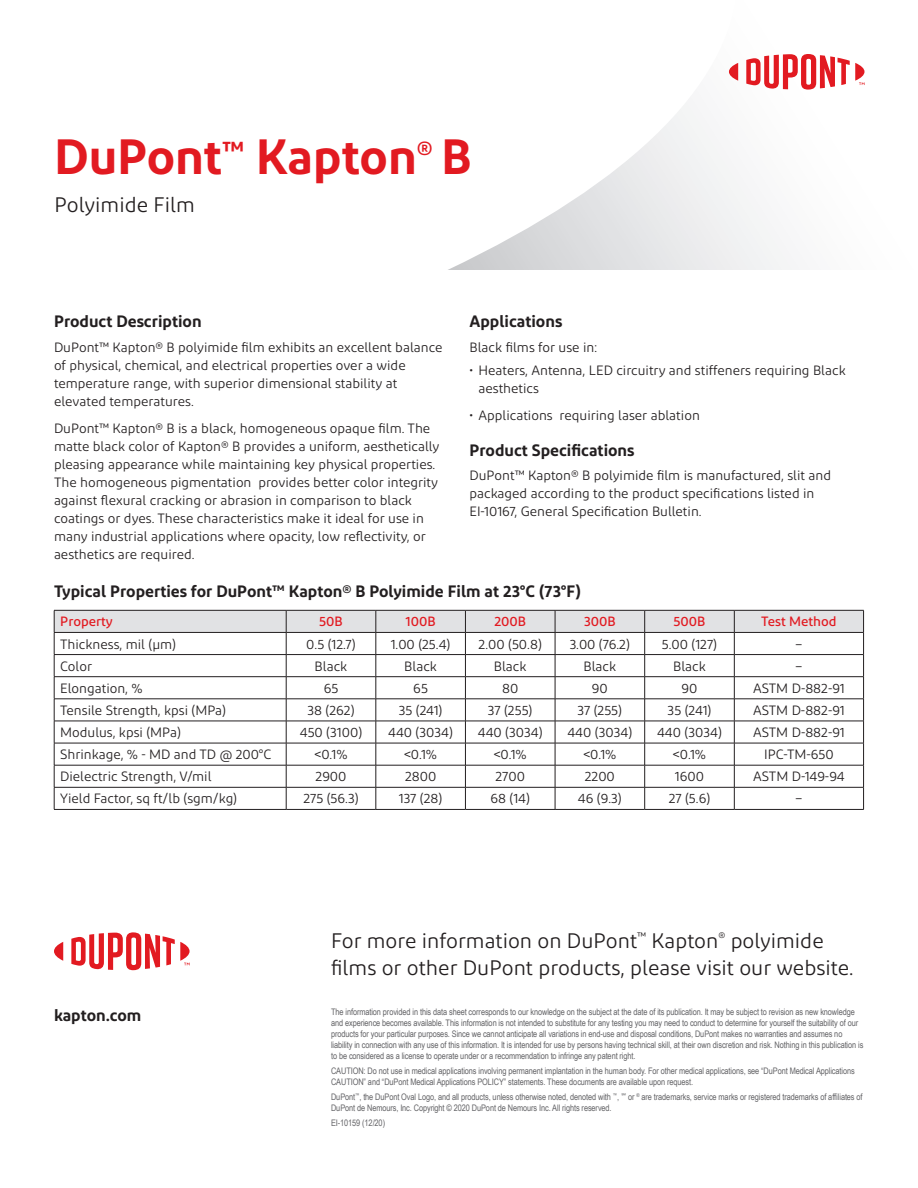
<style>
.page{position:relative;width:918px;height:1188px;background:#fff}
.page>*{position:absolute;margin:0;border:0;box-sizing:border-box;transform-origin:0 0}
.t1{font:600 49.5px "Diodrum";color:#e21a21}
.t2{font:21px/27px "Diodrum";color:#231f20}
.t3{font:600 16.5px "Diodrum";color:#231f20}
.t4{font:13.5px/18px "Diodrum";color:#231f20}
.t5{font:500 13.5px "Diodrum";color:#e21a21}
.t6{font:9px/10.8px "Arial Narrow";letter-spacing:-.01em;color:#636366}
</style>
<div class="page">
<svg style="left:54px;top:610px;width:810px;height:199px"></svg>
<hr style="left:54px;top:809px;width:232px;height:1px;background:#231f20">
<hr style="left:286px;top:809px;width:90px;height:1px;background:#231f20">
<hr style="left:376px;top:809px;width:89px;height:1px;background:#231f20">
<hr style="left:465px;top:809px;width:90px;height:1px;background:#231f20">
<hr style="left:555px;top:809px;width:90px;height:1px;background:#231f20">
<hr style="left:645px;top:809px;width:89px;height:1px;background:#231f20">
<hr style="left:734px;top:809px;width:130px;height:1px;background:#231f20">
<svg style="left:448px;top:63px;width:291px;height:207px"></svg>
<svg style="left:729px;top:63px;width:9px;height:18px"></svg>
<svg style="left:746px;top:54px;width:119px;height:36px"></svg>
<svg style="left:54px;top:942px;width:9px;height:19px"></svg>
<svg style="left:71px;top:932px;width:119px;height:38px"></svg>
<h1 class="t1" style="left:55px;top:125px;width:419px">DuPont<sup>™</sup> Kapton<sup>®</sup> B</h1>
<h2 class="t2" style="left:55px;top:191px;width:142px">Polyimide Film</h2>
<p class="t3" style="left:54px;top:311px;width:149px">Product Description</p>
<p class="t4" style="left:54px;top:338px;width:390px">DuPont™ Kapton® B polyimide film exhibits an excellent balance of physical, chemical, and electrical properties over a wide temperature range, with superior dimensional stability at elevated temperatures.</p>
<p class="t4" style="left:54px;top:419px;width:387px">DuPont™ Kapton® B is a black, homogeneous opaque film. The matte black color of Kapton® B provides a uniform, aesthetically pleasing appearance while maintaining key physical properties.<br>The homogeneous pigmentation provides better color integrity against flexural cracking or abrasion in comparison to black coatings or dyes. These characteristics make it ideal for use in many industrial applications where opacity, low reflectivity, or aesthetics are required.</p>
<p class="t3" style="left:470px;top:311px;width:94px">Applications</p>
<p class="t4" style="left:470px;top:338px;width:130px">Black films for use in:</p>
<p class="t4" style="left:479px;top:361px;width:369px;text-indent:-9px">• Heaters, Antenna, LED circuitry and stiffeners requiring Black aesthetics</p>
<p class="t4" style="left:470px;top:406px;width:232px">• Applications requiring laser ablation</p>
<p class="t3" style="left:470px;top:439px;width:167px">Product Specifications</p>
<p class="t4" style="left:470px;top:466px;width:363px">DuPont™ Kapton® B polyimide film is manufactured, slit and packaged according to the product specifications listed in<br>EI-10167, General Specification Bulletin.</p>
<p class="t3" style="left:54px;top:581px;width:528px">Typical Properties for DuPont™ Kapton® B Polyimide Film at 23°C (73°F)</p>
<p class="t5" style="left:60px;top:613px;width:54px">Property</p>
<p class="t5" style="left:319px;top:613px;width:25px">50B</p>
<p class="t5" style="left:406px;top:613px;width:31px">100B</p>
<p class="t5" style="left:494px;top:613px;width:33px">200B</p>
<p class="t5" style="left:584px;top:613px;width:33px">300B</p>
<p class="t5" style="left:674px;top:613px;width:33px">500B</p>
<p class="t5" style="left:761px;top:613px;width:77px">Test Method</p>
<p class="t4" style="left:60px;top:635px;width:117px">Thickness, mil (µm)</p>
<p class="t4" style="left:306px;top:635px;width:51px">0.5 (12.7)</p>
<p class="t4" style="left:391px;top:635px;width:61px">1.00 (25.4)</p>
<p class="t4" style="left:479px;top:635px;width:65px">2.00 (50.8)</p>
<p class="t4" style="left:570px;top:635px;width:62px">3.00 (76.2)</p>
<p class="t4" style="left:662px;top:635px;width:57px">5.00 (127)</p>
<p class="t4" style="left:796px;top:635px;width:8px">–</p>
<p class="t4" style="left:60px;top:657px;width:33px">Color</p>
<p class="t4" style="left:315px;top:657px;width:34px">Black</p>
<p class="t4" style="left:404px;top:657px;width:34px">Black</p>
<p class="t4" style="left:494px;top:657px;width:34px">Black</p>
<p class="t4" style="left:584px;top:657px;width:34px">Black</p>
<p class="t4" style="left:673px;top:657px;width:34px">Black</p>
<p class="t4" style="left:796px;top:657px;width:8px">–</p>
<p class="t4" style="left:60px;top:679px;width:84px">Elongation, %</p>
<p class="t4" style="left:324px;top:679px;width:16px">65</p>
<p class="t4" style="left:413px;top:679px;width:16px">65</p>
<p class="t4" style="left:502px;top:679px;width:18px">80</p>
<p class="t4" style="left:592px;top:679px;width:17px">90</p>
<p class="t4" style="left:682px;top:679px;width:17px">90</p>
<p class="t4" style="left:753px;top:679px;width:93px">ASTM D-882-91</p>
<p class="t4" style="left:60px;top:701px;width:168px">Tensile Strength, kpsi (MPa)</p>
<p class="t4" style="left:307px;top:701px;width:49px">38 (262)</p>
<p class="t4" style="left:399px;top:701px;width:45px">35 (241)</p>
<p class="t4" style="left:488px;top:701px;width:46px">37 (255)</p>
<p class="t4" style="left:578px;top:701px;width:46px">37 (255)</p>
<p class="t4" style="left:668px;top:701px;width:45px">35 (241)</p>
<p class="t4" style="left:753px;top:701px;width:93px">ASTM D-882-91</p>
<p class="t4" style="left:60px;top:723px;width:122px">Modulus, kpsi (MPa)</p>
<p class="t4" style="left:300px;top:723px;width:64px">450 (3100)</p>
<p class="t4" style="left:388px;top:723px;width:66px">440 (3034)</p>
<p class="t4" style="left:478px;top:723px;width:66px">440 (3034)</p>
<p class="t4" style="left:567px;top:723px;width:66px">440 (3034)</p>
<p class="t4" style="left:657px;top:723px;width:66px">440 (3034)</p>
<p class="t4" style="left:753px;top:723px;width:93px">ASTM D-882-91</p>
<p class="t4" style="left:60px;top:745px;width:213px">Shrinkage, % - MD and TD @ 200°C</p>
<p class="t4" style="left:314px;top:745px;width:35px">&lt;0.1%</p>
<p class="t4" style="left:404px;top:745px;width:35px">&lt;0.1%</p>
<p class="t4" style="left:494px;top:745px;width:35px">&lt;0.1%</p>
<p class="t4" style="left:583px;top:745px;width:35px">&lt;0.1%</p>
<p class="t4" style="left:673px;top:745px;width:35px">&lt;0.1%</p>
<p class="t4" style="left:764px;top:745px;width:71px">IPC-TM-650</p>
<p class="t4" style="left:60px;top:767px;width:153px">Dielectric Strength, V/mil</p>
<p class="t4" style="left:316px;top:767px;width:32px">2900</p>
<p class="t4" style="left:405px;top:767px;width:33px">2800</p>
<p class="t4" style="left:496px;top:767px;width:31px">2700</p>
<p class="t4" style="left:585px;top:767px;width:32px">2200</p>
<p class="t4" style="left:675px;top:767px;width:31px">1600</p>
<p class="t4" style="left:753px;top:767px;width:93px">ASTM D-149-94</p>
<p class="t4" style="left:60px;top:790px;width:178px">Yield Factor, sq ft/lb (sgm/kg)</p>
<p class="t4" style="left:303px;top:790px;width:57px">275 (56.3)</p>
<p class="t4" style="left:399px;top:790px;width:45px">137 (28)</p>
<p class="t4" style="left:490px;top:790px;width:41px">68 (14)</p>
<p class="t4" style="left:578px;top:790px;width:45px">46 (9.3)</p>
<p class="t4" style="left:669px;top:790px;width:43px">27 (5.6)</p>
<p class="t4" style="left:796px;top:790px;width:8px">–</p>
<p class="t3" style="left:54px;top:1005px;width:89px">kapton.com</p>
<h2 class="t2" style="left:331px;top:927px;width:524px">For more information on DuPont<sup>™</sup> Kapton<sup>®</sup> polyimide films or other DuPont products, please visit our website.</h2>
<p class="t6" style="left:331px;top:1007px;width:534px">The information provided in this data sheet corresponds to our knowledge on the subject at the date of its publication. It may be subject to revision as new knowledge and experience becomes available. This information is not intended to substitute for any testing you may need to conduct to determine for yourself the suitability of our products for your particular purposes. Since we cannot anticipate all variations in end-use and disposal conditions, DuPont makes no warranties and assumes no liability in connection with any use of this information. It is intended for use by persons having technical skill, at their own discretion and risk. Nothing in this publication is to be considered as a license to operate under or a recommendation to infringe any patent right.</p>
<p class="t6" style="left:331px;top:1065px;width:525px">CAUTION: Do not use in medical applications involving permanent implantation in the human body. For other medical applications, see “DuPont Medical Applications<br>CAUTION” and “DuPont Medical Applications POLICY” statements. These documents are available upon request.</p>
<p class="t6" style="left:331px;top:1091px;width:533px">DuPont<sup>™</sup>, the DuPont Oval Logo, and all products, unless otherwise noted, denoted with <sup>™</sup>, <sup>℠</sup> or <sup>®</sup> are trademarks, service marks or registered trademarks of affiliates of<br>DuPont de Nemours, Inc. Copyright © 2020 DuPont de Nemours Inc. All rights reserved.</p>
<p class="t6" style="left:331px;top:1117px;width:56px">EI-10159 (12/20)</p>
</div>
